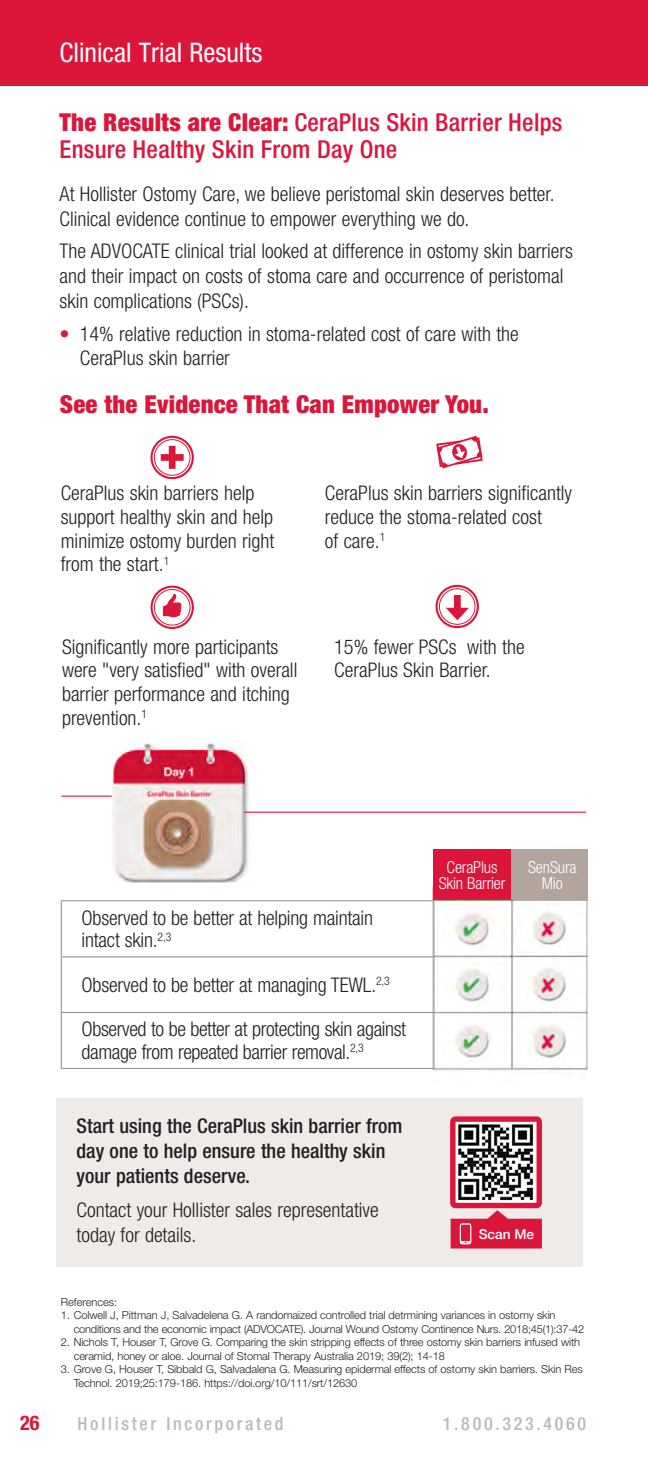
<style>
.page{position:relative;width:648px;height:1458px;background:#fff}
.page>*{position:absolute;margin:0;border:0;box-sizing:border-box;transform-origin:0 0}
.Page_Head_White{font:condensed 27px "Helvetica Neue LT Std";color:#fff}
.Tab_Heading_Red_9pt{font:500 condensed 24.75px/27px "Helvetica Neue LT Std";letter-spacing:.01em;color:#dc153b}
.Tab_Heading_Red_9pt-2{font:900 condensed 24.75px "Helvetica Neue LT Std";letter-spacing:.01em;color:#dc153b}
.Red_Info_Box_Header{font:300 condensed 20.25px/23.6px "Helvetica Neue LT Std";color:#231f20}
.Red_Info_Box_Header-2{font:500 condensed 20.25px/24.8px "Helvetica Neue LT Std";color:#231f20}
.Red_Info_Box_Header-3{font:300 condensed 20.25px/22.5px "Helvetica Neue LT Std";letter-spacing:-.02em;color:#231f20}
.t1{font:700 condensed 20.25px "Helvetica Neue LT Std";color:#dc153b}
.t2{font:500 condensed 18px "Helvetica Neue LT Std";letter-spacing:.15em;color:#c2b7b1}
.Red_Info_Box_Header-4{font:300 condensed 16.43px/16.7px "Helvetica Neue LT Std";letter-spacing:-.01em;color:#fff;text-align:center}
.t3{font:500 13.72px "Helvetica Neue";color:#fff}
.Red_Info_Box_Header-5{font:300 11.03px/13.5px "Helvetica Neue LT Std";letter-spacing:-.01em;color:#231f20}
.s1{font-weight:900}
.s2{color:#dc153b}
</style>
<div class="page">
<div style="left:56px;top:1098px;width:527px;height:169px;background:#eeebe9"></div>
<img style="left:456px;top:1122px;width:80px;height:80px">
<div style="left:450px;top:1116px;width:92px;height:92px;border:5px solid #dc153b;border-radius:3px"></div>
<svg style="left:451px;top:1210px;width:91px;height:39px"></svg>
<div style="left:0;top:0;width:648px;height:85px;background:#dc153b"></div>
<hr style="left:61px;top:796px;width:54px;height:1px;background:#dc153b">
<img style="left:433px;top:900px;width:82px;height:171px">
<img style="left:515px;top:900px;width:73px;height:171px">
<div style="left:433px;top:849px;width:78px;height:51px;background:#dc153b"></div>
<div style="left:511px;top:849px;width:77px;height:51px;background:#b3a59e"></div>
<img style="left:111px;top:743px;width:142px;height:140px">
<hr style="left:244px;top:812px;width:342px;height:1px;background:#dc153b">
<hr style="left:61px;top:900px;width:373px;height:1px;background:#939598">
<hr style="left:61px;top:901px;width:1px;height:55px;background:#939598">
<hr style="left:433px;top:901px;width:1px;height:55px;background:#939598">
<hr style="left:61px;top:956px;width:373px;height:1px;background:#939598">
<hr style="left:61px;top:957px;width:1px;height:55px;background:#939598">
<hr style="left:433px;top:957px;width:1px;height:55px;background:#939598">
<hr style="left:61px;top:1012px;width:373px;height:1px;background:#939598">
<hr style="left:61px;top:1013px;width:1px;height:55px;background:#939598">
<hr style="left:433px;top:1013px;width:1px;height:55px;background:#939598">
<hr style="left:61px;top:1068px;width:373px;height:1px;background:#939598">
<div style="left:169px;top:446px;width:7px;height:23px;background:#db163b"></div>
<div style="left:150px;top:436px;width:44px;height:43px;border:2px solid #db163b;border-radius:50%"></div>
<div style="left:154px;top:439px;width:36px;height:37px;border:1px solid #db163b;border-radius:50%"></div>
<div style="left:161px;top:454px;width:23px;height:7px;background:#db163b"></div>
<div style="left:151px;top:586px;width:43px;height:43px;border:2px solid #db163b;border-radius:50%"></div>
<div style="left:154px;top:589px;width:36px;height:36px;border:1px solid #db163b;border-radius:50%"></div>
<svg style="left:163px;top:594px;width:19px;height:23px"></svg>
<div style="left:454px;top:595px;width:7px;height:13px;background:#dc153b"></div>
<svg style="left:446px;top:608px;width:23px;height:12px"></svg>
<div style="left:436px;top:585px;width:43px;height:43px;border:2px solid #dc153b;border-radius:50%"></div>
<div style="left:439px;top:588px;width:36px;height:37px;border:1px solid #dc153b;border-radius:50%"></div>
<svg style="left:436px;top:436px;width:47px;height:32px"></svg>
<p class="Page_Head_White" style="left:60px;top:37px;width:204px">Clinical Trial Results</p>
<p class="Tab_Heading_Red_9pt" style="left:60px;top:108px;width:504px"><span class="s1">The Results are Clear:</span> CeraPlus Skin Barrier Helps<br>Ensure Healthy Skin From Day One</p>
<p class="Red_Info_Box_Header" style="left:60px;top:181px;width:496px;line-height:24.8px">At Hollister Ostomy Care, we believe peristomal skin deserves better.<br>Clinical evidence continue to empower everything we do.</p>
<p class="Red_Info_Box_Header" style="left:60px;top:239px;width:515px;line-height:24.8px">The ADVOCATE clinical trial looked at difference in ostomy skin barriers and their impact on costs of stoma care and occurrence of peristomal skin complications (PSCs).</p>
<p class="Red_Info_Box_Header" style="left:80px;top:321px;width:441px;line-height:24.8px;text-indent:-20px"><span class="s2">•</span> 14% relative reduction in stoma-related cost of care with the<br>CeraPlus skin barrier</p>
<p class="Tab_Heading_Red_9pt-2" style="left:60px;top:389px;width:430px">See the Evidence That Can Empower You.</p>
<p class="Red_Info_Box_Header" style="left:61px;top:481px;width:215px">CeraPlus skin barriers help support healthy skin and help minimize ostomy burden right from the start.<sup>1</sup></p>
<p class="Red_Info_Box_Header" style="left:325px;top:481px;width:249px">CeraPlus skin barriers significantly reduce the stoma-related cost<br>of care.<sup>1</sup></p>
<p class="Red_Info_Box_Header" style="left:62px;top:635px;width:237px">Significantly more participants were "very satisfied" with overall barrier performance and itching prevention.<sup>1</sup></p>
<p class="Red_Info_Box_Header" style="left:334px;top:635px;width:192px">15% fewer PSCs with the<br>CeraPlus Skin Barrier.</p>
<p class="Red_Info_Box_Header" style="left:82px;top:906px;width:293px;line-height:22.5px">Observed to be better at helping maintain intact skin.<sup>2,3</sup></p>
<p class="Red_Info_Box_Header" style="left:82px;top:973px;width:310px">Observed to be better at managing TEWL.<sup>2,3</sup></p>
<p class="Red_Info_Box_Header-3" style="left:82px;top:1018px;width:326px">Observed to be better at protecting skin against damage from repeated barrier removal.<sup>2,3</sup></p>
<p class="Red_Info_Box_Header-2" style="left:77px;top:1113px;width:327px">Start using the CeraPlus skin barrier from day one to help ensure the healthy skin your patients deserve.</p>
<p class="Red_Info_Box_Header" style="left:77px;top:1198px;width:304px;line-height:24.8px">Contact your Hollister sales representative today for details.</p>
<p class="Red_Info_Box_Header-4" style="left:439px;top:858px;width:68px">CeraPlus<br>Skin Barrier</p>
<p class="Red_Info_Box_Header-4" style="left:528px;top:858px;width:50px">SenSura<br>Mio</p>
<p class="t3" style="left:479px;top:1223px;width:57px">Scan Me</p>
<p class="Red_Info_Box_Header-5" style="left:61px;top:1295px;width:58px">References:</p>
<p class="Red_Info_Box_Header-5" style="left:74px;top:1308px;width:512px;text-indent:-13px">1. Colwell J, Pittman J, Salvadelena G. A randomaized controlled trial detrmining variances in ostomy skin conditions and the economic impact (ADVOCATE). Journal Wound Ostomy Continence Nurs. 2018;45(1):37-42</p>
<p class="Red_Info_Box_Header-5" style="left:74px;top:1335px;width:508px;text-indent:-13px">2. Nichols T, Houser T, Grove G. Comparing the skin stripping effects of three ostomy skin barriers infused with ceramid, honey or aloe. Journal of Stomal Therapy Australia 2019; 39(2); 14-18</p>
<p class="Red_Info_Box_Header-5" style="left:74px;top:1362px;width:511px;text-indent:-13px">3. Grove G, Houser T, Sibbald G, Salvadalena G. Measuring epidermal effects of ostomy skin barriers. Skin Res<br>Technol. 2019;25:179-186. https://doi.org/10/111/srt/12630</p>
<p class="t1" style="left:20px;top:1411px;width:21px">26</p>
<p class="t2" style="left:78px;top:1413px;width:207px">Hollister Incorporated</p>
<p class="t2" style="left:443px;top:1413px;width:145px">1.800.323.4060</p>
</div>
